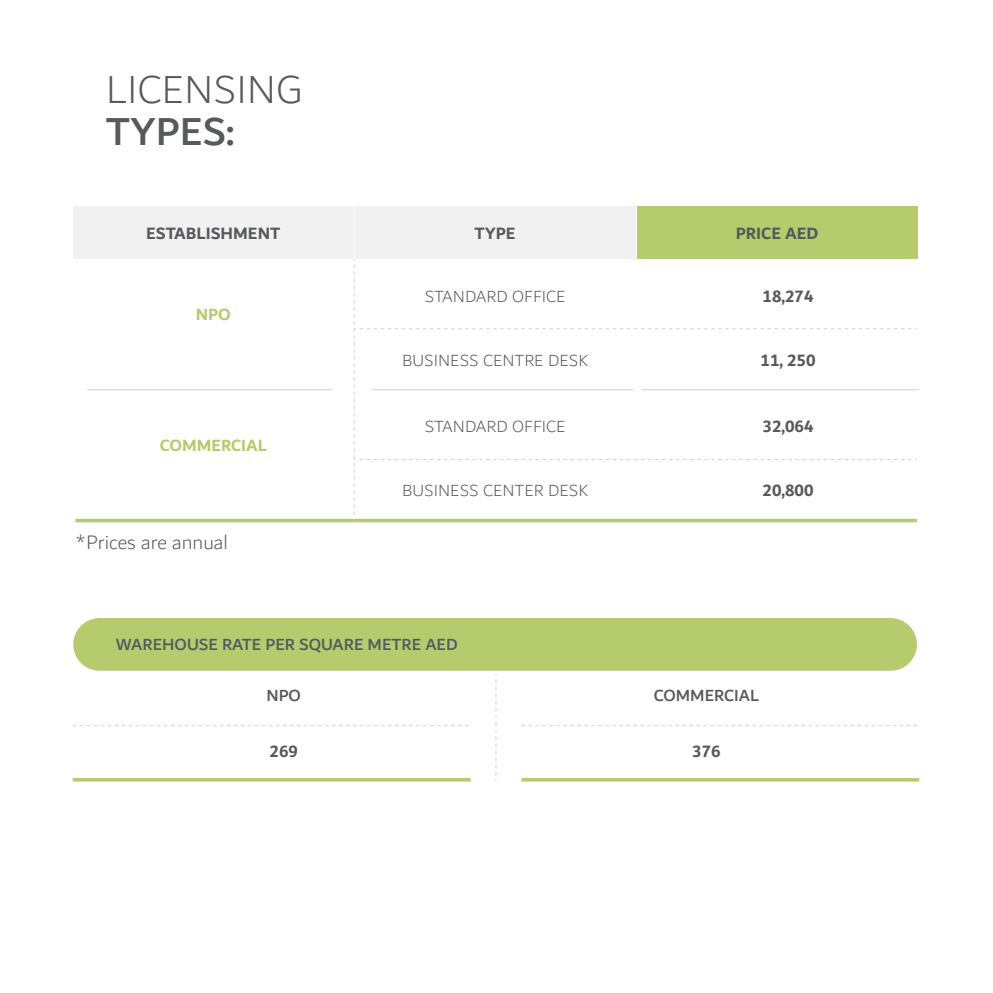
<style>
.page{position:relative;width:993px;height:993px;background:#fff}
.page>*{position:absolute;margin:0;border:0;box-sizing:border-box;transform-origin:0 0}
.t1{font:300 42px "Dubai";color:#58595b}
.t2{font:500 42px "Dubai";color:#58595b}
.t3{font:300 21px "Dubai";color:#58595b}
.t4{font:700 17.5px "Dubai";color:#58595b}
.t5{font:300 17.32px "Dubai";color:#58595b}
.t6{font:500 17.32px "Dubai";color:#58595b}
.t7{font:700 17.32px "Dubai";color:#b5cb6e}
</style>
<div class="page">
<div style="left:73px;top:206px;width:280px;height:53px;background:#f1f1f2"></div>
<div style="left:355px;top:206px;width:280px;height:53px;background:#f1f1f2"></div>
<div style="left:636px;top:206px;width:280px;height:53px;background:#b5cb6e"></div>
<div style="left:73px;top:618px;width:843px;height:52px;background:#b5cb6e;border-radius:26px"></div>
<hr style="left:87px;top:389px;width:245px;height:1px;background:#d1d3d4">
<hr style="left:641px;top:389px;width:277px;height:1px;background:#d1d3d4">
<svg style="left:73px;top:725px;width:396px;height:1px"></svg>
<svg style="left:521px;top:725px;width:396px;height:1px"></svg>
<svg style="left:73px;top:778px;width:397px;height:3px"></svg>
<svg style="left:521px;top:778px;width:397px;height:3px"></svg>
<hr style="left:75px;top:518px;width:841px;height:4px;background:#b5cb6e">
<svg style="left:353px;top:259px;width:563px;height:261px"></svg>
<svg style="left:495px;top:674px;width:1px;height:106px"></svg>
<h1 class="t1" style="left:106px;top:57px;width:198px">LICENSING</h1>
<h1 class="t2" style="left:106px;top:105px;width:130px">TYPES:</h1>
<p class="t4" style="left:146px;top:222px;width:135px">ESTABLISHMENT</p>
<p class="t7" style="left:196px;top:304px;width:37px">NPO</p>
<p class="t7" style="left:160px;top:435px;width:109px">COMMERCIAL</p>
<p class="t3" style="left:76px;top:525px;width:154px">*Prices are annual</p>
<p class="t4" style="left:474px;top:222px;width:42px">TYPE</p>
<p class="t5" style="left:424px;top:283px;width:142px">STANDARD OFFICE</p>
<p class="t5" style="left:402px;top:346px;width:187px">BUSINESS CENTRE DESK</p>
<p class="t5" style="left:424px;top:413px;width:142px">STANDARD OFFICE</p>
<p class="t5" style="left:402px;top:477px;width:187px">BUSINESS CENTER DESK</p>
<p class="t6" style="left:116px;top:634px;width:343px">WAREHOUSE RATE PER SQUARE METRE AED</p>
<p class="t4" style="left:735px;top:222px;width:84px">PRICE AED</p>
<p class="t4" style="left:762px;top:285px;width:52px">18,274</p>
<p class="t4" style="left:760px;top:349px;width:56px">11, 250</p>
<p class="t4" style="left:762px;top:416px;width:52px">32,064</p>
<p class="t4" style="left:762px;top:480px;width:52px">20,800</p>
<p class="t6" style="left:266px;top:684px;width:36px">NPO</p>
<p class="t6" style="left:653px;top:684px;width:107px">COMMERCIAL</p>
<p class="t4" style="left:269px;top:740px;width:30px">269</p>
<p class="t4" style="left:692px;top:740px;width:30px">376</p>
</div>
